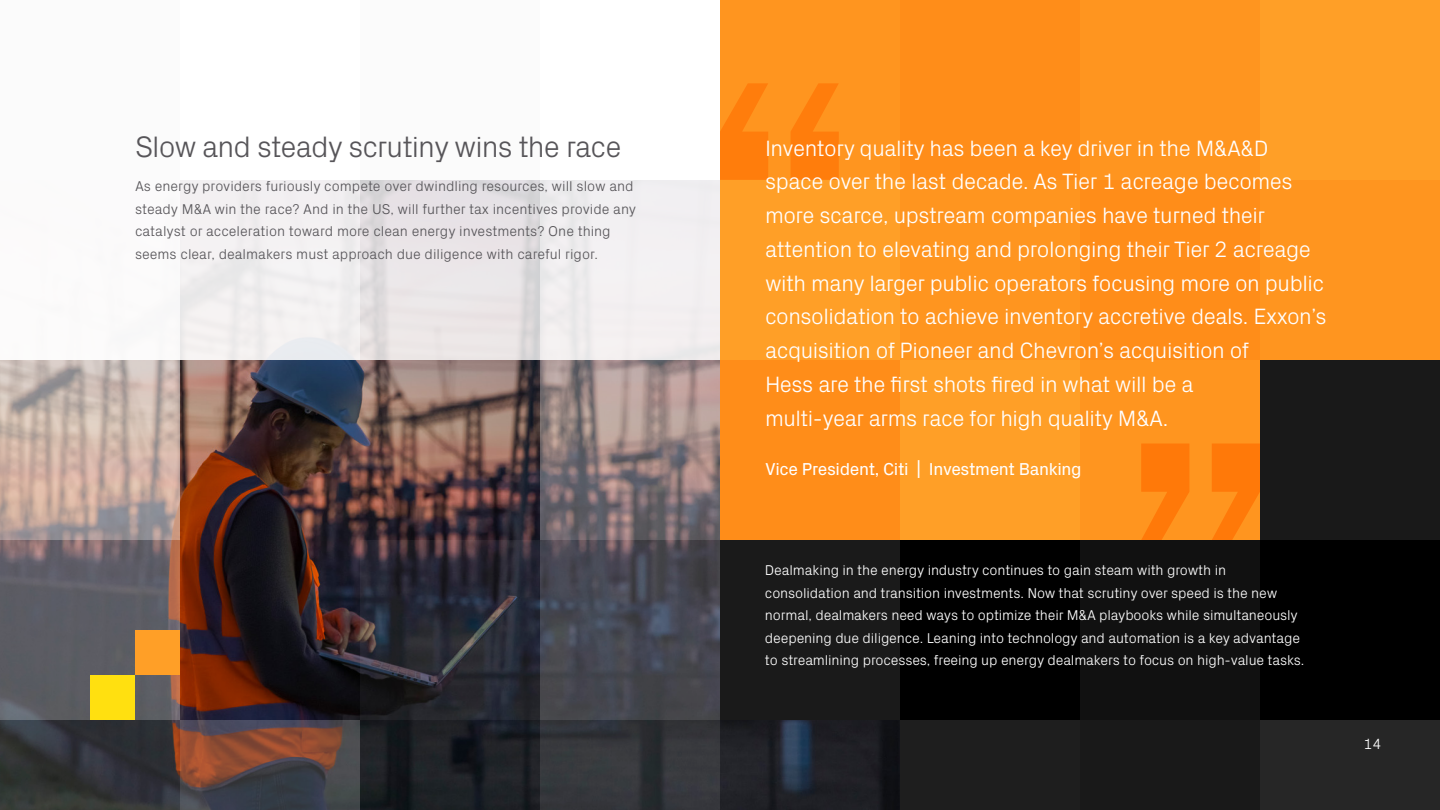
<style>
.page{position:relative;width:1440px;height:810px;background:#fff}
.page>*{position:absolute;margin:0;border:0;box-sizing:border-box;transform-origin:0 0}
.t1{font:300 30px "Px Grotesk";letter-spacing:-.03em;color:#575559}
.t2{font:300 22.5px/33.8px "Px Grotesk";letter-spacing:-.02em;color:#fff}
.t3{font:17.5px "Px Grotesk";letter-spacing:-.02em;color:#fff}
.t4{font:300 15px "Px Grotesk";color:#fff}
.t5{font:300 14.38px/22.5px "Px Grotesk";letter-spacing:-.01em;color:#fff}
.t6{font:300 14.38px/22.5px "Px Grotesk";color:#575559}
</style>
<div class="page">
<div style="left:720px;top:0;width:720px;height:810px;background:#000"></div>
<img style="left:360px;top:720px;width:540px;height:90px">
<div style="left:900px;top:720px;width:180px;height:90px;background:#1e1e1e"></div>
<div style="left:720px;top:540px;width:180px;height:180px;background:#1a1a1a"></div>
<div style="left:1080px;top:720px;width:180px;height:90px;background:#191919"></div>
<div style="left:1260px;top:360px;width:180px;height:180px;background:#191919"></div>
<div style="left:1080px;top:540px;width:180px;height:180px;background:#111"></div>
<div style="left:1260px;top:720px;width:180px;height:90px;background:#262626"></div>
<div style="left:1080px;top:180px;width:180px;height:180px;background:#ff8d19"></div>
<div style="left:720px;top:180px;width:180px;height:180px;background:#ff9f27"></div>
<div style="left:900px;top:180px;width:180px;height:180px;background:#ff951f"></div>
<div style="left:900px;top:0;width:180px;height:180px;background:#ff8d19"></div>
<div style="left:720px;top:0;width:180px;height:180px;background:#ff951f"></div>
<div style="left:1260px;top:0;width:180px;height:180px;background:#ff9f27"></div>
<div style="left:1080px;top:0;width:180px;height:180px;background:#ff951f"></div>
<svg style="left:720px;top:83px;width:119px;height:97px"></svg>
<div style="left:720px;top:360px;width:180px;height:180px;background:#ff8d19"></div>
<div style="left:900px;top:360px;width:180px;height:180px;background:#ff9f27"></div>
<div style="left:1080px;top:360px;width:180px;height:180px;background:#ff951f"></div>
<div style="left:1260px;top:180px;width:180px;height:180px;background:#ff951f"></div>
<svg style="left:1141px;top:443px;width:119px;height:97px"></svg>
<div style="left:0;top:0;width:180px;height:180px;background:#fbfbfb"></div>
<svg style="left:0;top:360px;width:180px;height:180px"></svg>
<div style="left:180px;top:180px;width:180px;height:180px;background:#f2f0f1"></div>
<svg style="left:180px;top:360px;width:180px;height:180px"></svg>
<svg style="left:180px;top:540px;width:180px;height:180px"></svg>
<svg style="left:0;top:540px;width:180px;height:180px;fill:#5c5c64"></svg>
<svg style="left:180px;top:720px;width:180px;height:90px"></svg>
<div style="left:360px;top:0;width:180px;height:180px;background:#fbfbfb"></div>
<svg style="left:0;top:720px;width:180px;height:90px;fill:#2f3134"></svg>
<svg style="left:360px;top:180px;width:180px;height:180px;fill:#e8e3e6"></svg>
<svg style="left:360px;top:360px;width:180px;height:180px"></svg>
<svg style="left:360px;top:540px;width:180px;height:180px;fill:#252733"></svg>
<div style="left:540px;top:180px;width:180px;height:180px;background:#f2eff1"></div>
<svg style="left:540px;top:360px;width:180px;height:180px"></svg>
<svg style="left:540px;top:540px;width:180px;height:180px;fill:#464650"></svg>
<svg style="left:540px;top:720px;width:180px;height:90px;fill:#35373c"></svg>
<div style="left:90px;top:675px;width:45px;height:45px;background:#ffe010"></div>
<div style="left:135px;top:630px;width:45px;height:45px;background:#ff9f27"></div>
<h1 class="t1" style="left:135px;top:125px;width:488px">Slow and steady scrutiny wins the race</h1>
<p class="t6" style="left:135px;top:174px;width:503px">As energy providers furiously compete over dwindling resources, will slow and steady M&amp;A win the race? And in the US, will further tax incentives provide any catalyst or acceleration toward more clean energy investments? One thing seems clear, dealmakers must approach due diligence with careful rigor.</p>
<p class="t2" style="left:765px;top:129px;width:563px">Inventory quality has been a key driver in the M&amp;A&amp;D space over the last decade. As Tier 1 acreage becomes more scarce, upstream companies have turned their attention to elevating and prolonging their Tier 2 acreage with many larger public operators focusing more on public consolidation to achieve inventory accretive deals. Exxon’s acquisition of Pioneer and Chevron’s acquisition of<br>Hess are the first shots fired in what will be a<br>multi-year arms race for high quality M&amp;A.</p>
<p class="t3" style="left:765px;top:456px;width:318px">Vice President, Citi | Investment Banking</p>
<p class="t5" style="left:765px;top:558px;width:541px">Dealmaking in the energy industry continues to gain steam with growth in consolidation and transition investments. Now that scrutiny over speed is the new normal, dealmakers need ways to optimize their M&amp;A playbooks while simultaneously deepening due diligence. Leaning into technology and automation is a key advantage to streamlining processes, freeing up energy dealmakers to focus on high-value tasks.</p>
<p class="t4" style="left:1364px;top:733px;width:20px">14</p>
</div>
